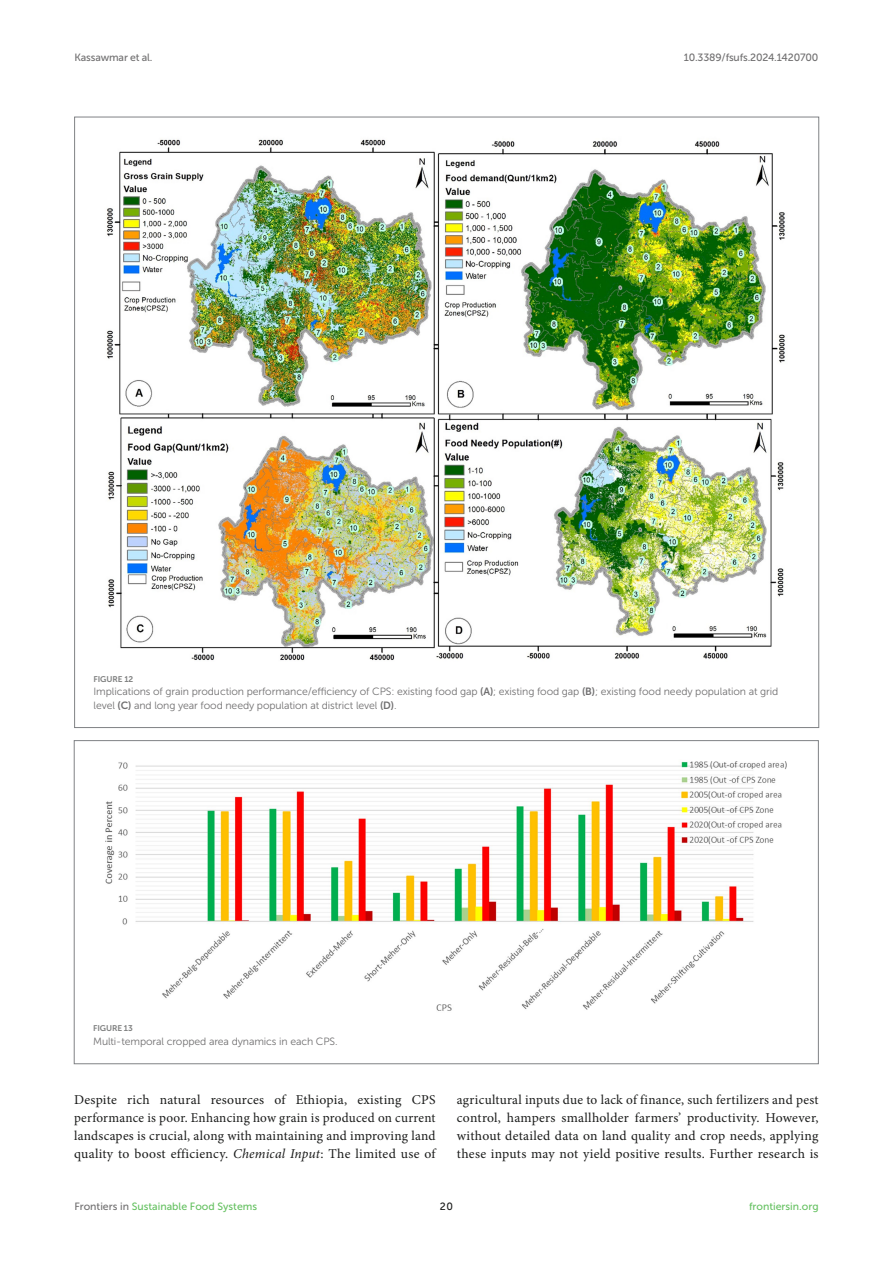
<style>
.page{position:relative;width:893px;height:1263px;background:#fff}
.page>*{position:absolute;margin:0;border:0;box-sizing:border-box;transform-origin:0 0}
.TEXT_FLUSH{font:13.5px/18px "Minion Pro";letter-spacing:.02em;color:#1b1c1b;text-align:justify}
.FIG_LEG{font:10.5px/13.5px "Museo Sans 300";letter-spacing:-.01em;color:#706f70}
.t1{font:10.5px "Museo Sans 500";color:#65c161}
.t2{font:10.5px "Museo Sans 500";letter-spacing:-.015em;color:#706f70}
.t3{font:10.5px "Museo Sans 500";color:#1b1c1b}
.FIG_HD{font:8.25px "Museo Sans 700";letter-spacing:-.01em;color:#7e7f7f}
.s1{font-family:"Museo Sans 700"}
.s2{font-style:italic}
.s3{color:#706f70}
</style>
<div class="page">
<img style="left:105px;top:761px;width:682px;height:250px">
<img style="left:107px;top:139px;width:678px;height:522px">
<p class="t2" style="left:74px;top:51px;width:80px">Kassawmar et al.</p>
<p class="t2" style="left:684px;top:51px;width:136px">10.3389/fsufs.2024.1420700</p>
<p class="FIG_HD" style="left:94px;top:674px;width:41px">FIGURE 12</p>
<p class="FIG_LEG" style="left:94px;top:685px;width:686px">Implications of grain production performance/efficiency of CPS: existing food gap <span class="s1">(A)</span>; existing food gap <span class="s1">(B)</span>; existing food needy population at grid level <span class="s1">(C)</span> and long year food needy population at district level <span class="s1">(D)</span>.</p>
<p class="FIG_HD" style="left:93px;top:1024px;width:41px">FIGURE 13</p>
<p class="FIG_LEG" style="left:93px;top:1034px;width:246px">Multi-temporal cropped area dynamics in each CPS.</p>
<p class="TEXT_FLUSH" style="left:74px;top:1091px;width:363px">Despite rich natural resources of Ethiopia, existing CPS performance is poor. Enhancing how grain is produced on current landscapes is crucial, along with maintaining and improving land quality to boost efficiency. <span class="s2">Chemical Input</span>: The limited use of</p>
<p class="TEXT_FLUSH" style="left:457px;top:1091px;width:363px">agricultural inputs due to lack of finance, such fertilizers and pest control, hampers smallholder farmers’ productivity. However, without detailed data on land quality and crop needs, applying these inputs may not yield positive results. Further research is</p>
<p class="t1" style="left:74px;top:1200px;width:184px"><span class="s3">Frontiers in</span> Sustainable Food Systems</p>
<p class="t3" style="left:440px;top:1200px;width:15px">20</p>
<p class="t1" style="left:749px;top:1200px;width:71px">frontiersin.org</p>
</div>
